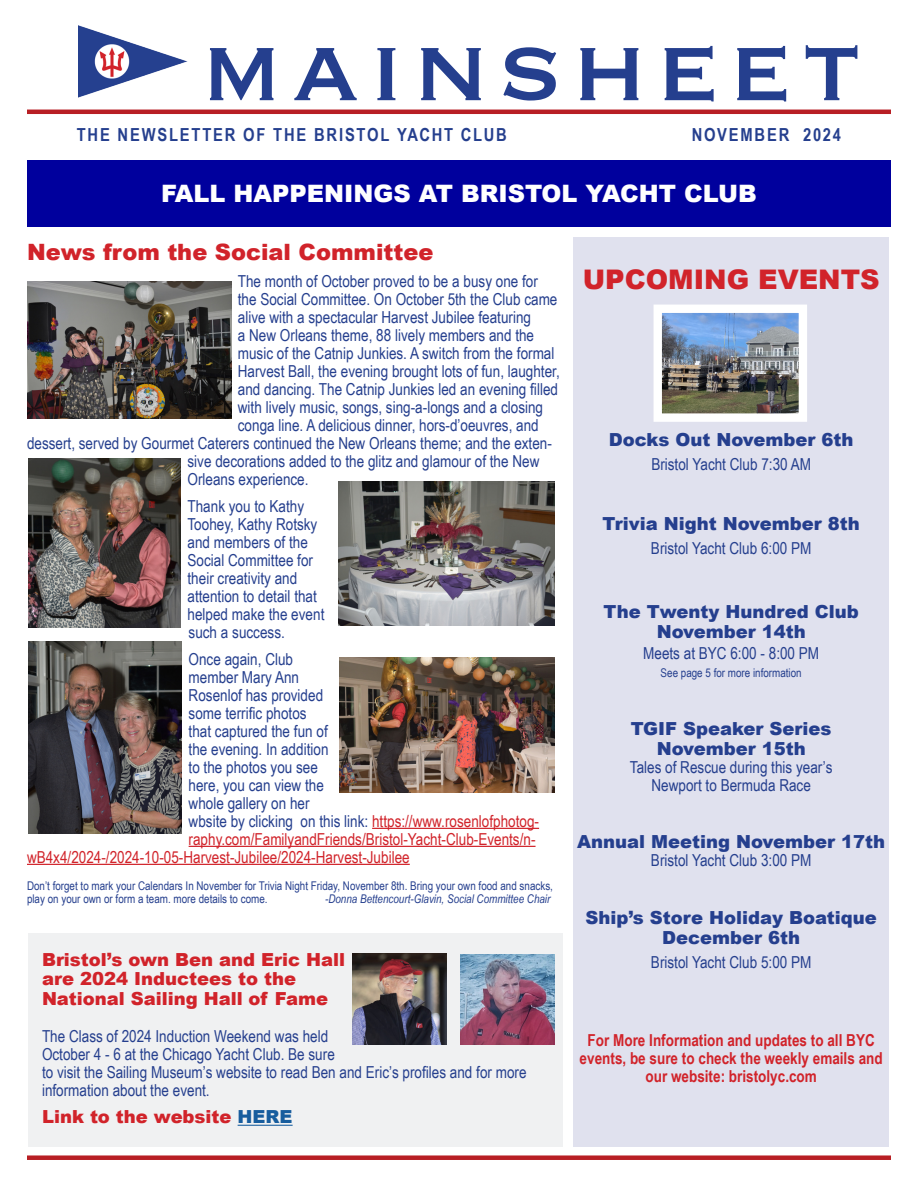
<style>
.page{position:relative;width:918px;height:1188px;background:#fff}
.page>*{position:absolute;margin:0;border:0;box-sizing:border-box;transform-origin:0 0}
.t1{font:118.5px "Copperplate";letter-spacing:.06em;color:#253f8e}
.t2{font:900 27px "Arial";color:#d1232a}
.t3{font:900 24px "Arial";color:#fff}
.t4{font:900 22.5px "Arial";color:#d1232a}
.t5{font:900 18px "Arial";color:#253f8e}
.t6{font:900 18px/19.5px "Arial";color:#d1232a}
.t7{font:700 18px "Arial Narrow";letter-spacing:.1em;color:#253f8e}
.t8{font:16.5px/18px "Arial Narrow";color:#253f8e}
.t9{font:16.5px "Arial Narrow";color:#d1232a}
.t10{font:700 16.5px/18px "Arial Narrow";color:#d1232a;text-align:center}
.t11{font:12px/13.5px "Arial Narrow";color:#253f8e}
.t12{font:italic 12px "Arial Narrow";color:#253f8e}
.s1{color:#d1232a}
.s2{color:#175d9e}
</style>
<div class="page">
<hr style="left:27px;top:110px;width:864px;height:4px;background:#b81f24">
<img style="left:78px;top:25px;width:109px;height:72px">
<div style="left:27px;top:1155px;width:864px;height:5px;background:#b81f24"></div>
<div style="left:27px;top:160px;width:864px;height:67px;background:#00009d"></div>
<hr style="left:372px;top:828px;width:167px;height:1px;background:#d1232a">
<hr style="left:189px;top:846px;width:347px;height:1px;background:#d1232a">
<hr style="left:27px;top:864px;width:383px;height:1px;background:#d1232a">
<div style="left:573px;top:237px;width:316px;height:910px;background:#e0e1ee"></div>
<img style="left:663px;top:314px;width:135px;height:99px">
<div style="left:654px;top:305px;width:153px;height:117px;border:8px solid #fff"></div>
<img style="left:340px;top:658px;width:215px;height:134px">
<img style="left:338px;top:482px;width:216px;height:144px">
<img style="left:28px;top:458px;width:153px;height:169px">
<img style="left:27px;top:282px;width:204px;height:136px">
<img style="left:28px;top:642px;width:154px;height:191px">
<div style="left:28px;top:933px;width:535px;height:214px;background:#f0f1f2"></div>
<hr style="left:238px;top:1125px;width:55px;height:1px;background:#175d9e">
<img style="left:460px;top:954px;width:94px;height:91px">
<img style="left:353px;top:953px;width:94px;height:91px">
<p class="t1" style="left:199px;top:-9px;width:664px">mainsheet</p>
<p class="t7" style="left:77px;top:121px;width:432px">THE NEWSLETTER OF THE BRISTOL YACHT CLUB</p>
<p class="t7" style="left:692px;top:121px;width:151px">NOVEMBER 2024</p>
<p class="t3" style="left:161px;top:176px;width:597px">FALL HAPPENINGS AT BRISTOL YACHT CLUB</p>
<p class="t4" style="left:27px;top:235px;width:408px">News from the Social Committee</p>
<p class="t8" style="left:238px;top:271px;width:302px">The month of October proved to be a busy one for</p>
<p class="t8" style="left:238px;top:289px;width:321px">the Social Committee. On October 5th the Club came</p>
<p class="t8" style="left:238px;top:307px;width:295px">alive with a spectacular Harvest Jubilee featuring</p>
<p class="t8" style="left:238px;top:325px;width:298px">a New Orleans theme, 88 lively members and the</p>
<p class="t8" style="left:238px;top:343px;width:318px">music of the Catnip Junkies. A switch from the formal</p>
<p class="t8" style="left:238px;top:361px;width:323px">Harvest Ball, the evening brought lots of fun, laughter,</p>
<p class="t8" style="left:238px;top:379px;width:322px">and dancing. The Catnip Junkies led an evening filled</p>
<p class="t8" style="left:238px;top:397px;width:307px">with lively music, songs, sing-a-longs and a closing</p>
<p class="t8" style="left:238px;top:415px;width:302px">conga line. A delicious dinner, hors-d’oeuvres, and</p>
<p class="t8" style="left:27px;top:433px;width:527px">dessert, served by Gourmet Caterers continued the New Orleans theme; and the exten-</p>
<p class="t8" style="left:188px;top:451px;width:353px">sive decorations added to the glitz and glamour of the New</p>
<p class="t8" style="left:188px;top:469px;width:123px">Orleans experience.</p>
<p class="t8" style="left:188px;top:496px;width:138px">Thank you to Kathy<br>Toohey, Kathy Rotsky and members of the<br>Social Committee for their creativity and attention to detail that helped make the event such a success.</p>
<p class="t8" style="left:189px;top:649px;width:106px">Once again, Club</p>
<p class="t8" style="left:189px;top:667px;width:112px">member Mary Ann</p>
<p class="t8" style="left:189px;top:685px;width:136px">Rosenlof has provided</p>
<p class="t8" style="left:189px;top:703px;width:120px">some terrific photos</p>
<p class="t8" style="left:189px;top:721px;width:141px">that captured the fun of</p>
<p class="t8" style="left:189px;top:739px;width:141px">the evening. In addition</p>
<p class="t8" style="left:189px;top:757px;width:131px">to the photos you see</p>
<p class="t8" style="left:189px;top:775px;width:137px">here, you can view the</p>
<p class="t8" style="left:189px;top:793px;width:123px">whole gallery on her</p>
<p class="t8" style="left:189px;top:811px;width:352px">wbsite by clicking on this link: <span class="s1">https://www.rosenlofphotog-</span></p>
<p class="t9" style="left:189px;top:827px;width:348px">raphy.com/FamilyandFriends/Bristol-Yacht-Club-Events/n-</p>
<p class="t9" style="left:27px;top:845px;width:384px">wB4x4/2024-/2024-10-05-Harvest-Jubilee/2024-Harvest-Jubilee</p>
<p class="t11" style="left:27px;top:878px;width:528px">Don’t forget to mark your Calendars In November for Trivia Night Friday, November 8th. Bring your own food and snacks, play on your own or form a team. more details to come.</p>
<p class="t12" style="left:325px;top:891px;width:227px">-Donna Bettencourt-Glavin, Social Committee Chair</p>
<p class="t6" style="left:42px;top:949px;width:305px">Bristol’s own Ben and Eric Hall are 2024 Inductees to the</p>
<p class="t6" style="left:42px;top:988px;width:288px">National Sailing Hall of Fame</p>
<p class="t8" style="left:42px;top:1027px;width:486px">The Class of 2024 Induction Weekend was held<br>October 4 - 6 at the Chicago Yacht Club. Be sure<br>to visit the Sailing Museum’s website to read Ben and Eric’s profiles and for more information about the event.</p>
<p class="t6" style="left:42px;top:1106px;width:252px">Link to the website <span class="s2">HERE</span></p>
<p class="t2" style="left:583px;top:260px;width:298px">UPCOMING EVENTS</p>
<p class="t5" style="left:609px;top:426px;width:246px">Docks Out November 6th</p>
<p class="t8" style="left:651px;top:454px;width:161px">Bristol Yacht Club 7:30 AM</p>
<p class="t5" style="left:603px;top:510px;width:259px">Trivia Night November 8th</p>
<p class="t8" style="left:651px;top:538px;width:162px">Bristol Yacht Club 6:00 PM</p>
<p class="t5" style="left:604px;top:599px;width:257px">The Twenty Hundred Club</p>
<p class="t5" style="left:657px;top:618px;width:150px">November 14th</p>
<p class="t8" style="left:643px;top:643px;width:177px">Meets at BYC 6:00 - 8:00 PM</p>
<p class="t11" style="left:661px;top:665px;width:143px">See page 5 for more information</p>
<p class="t5" style="left:631px;top:716px;width:202px">TGIF Speaker Series</p>
<p class="t5" style="left:657px;top:735px;width:150px">November 15th</p>
<p class="t8" style="left:630px;top:757px;width:204px">Tales of Rescue during this year’s</p>
<p class="t8" style="left:652px;top:775px;width:161px">Newport to Bermuda Race</p>
<p class="t5" style="left:577px;top:828px;width:309px">Annual Meeting November 17th</p>
<p class="t8" style="left:651px;top:850px;width:162px">Bristol Yacht Club 3:00 PM</p>
<p class="t5" style="left:585px;top:905px;width:293px">Ship’s Store Holiday Boatique</p>
<p class="t5" style="left:662px;top:924px;width:140px">December 6th</p>
<p class="t8" style="left:651px;top:952px;width:162px">Bristol Yacht Club 5:00 PM</p>
<p class="t10" style="left:580px;top:1030px;width:305px">For More Information and updates to all BYC events, be sure to check the weekly emails and our website: bristolyc.com</p>
</div>
